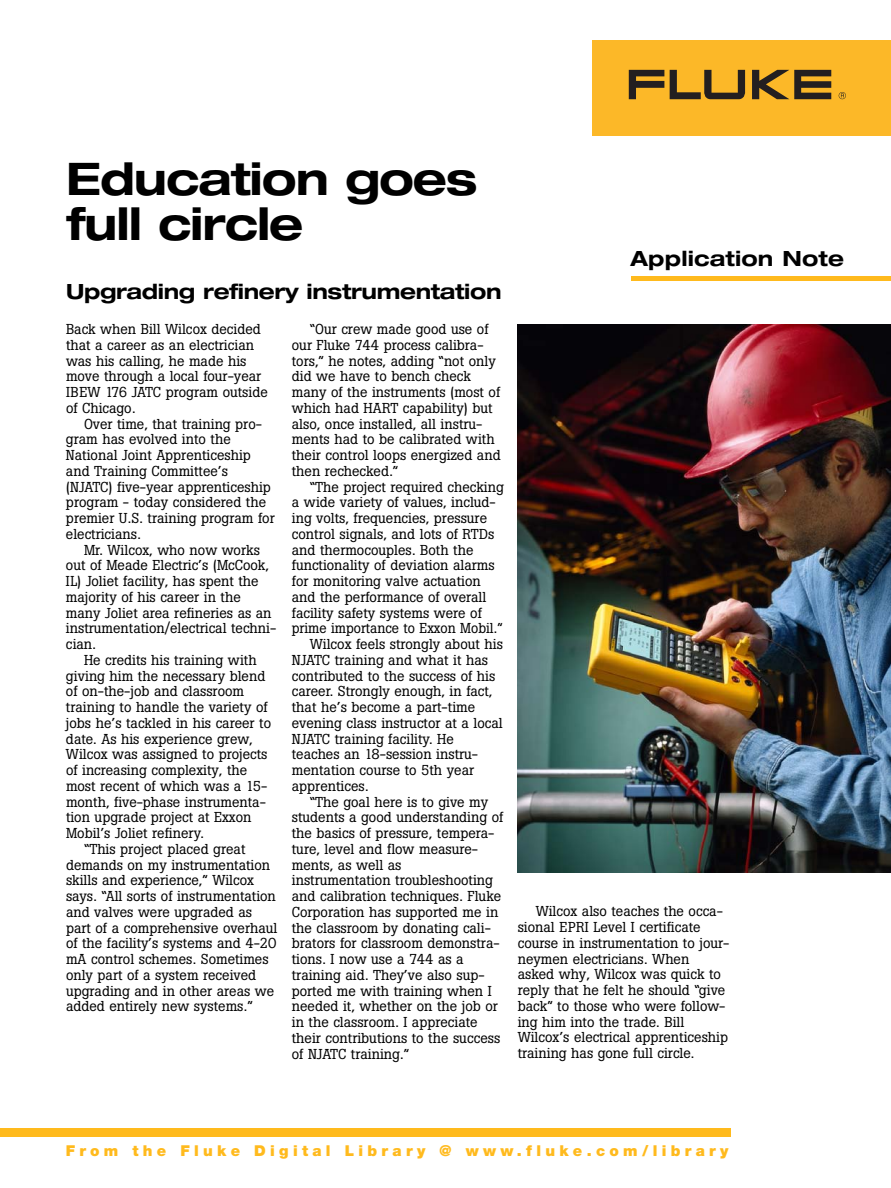
<style>
.page{position:relative;width:891px;height:1188px;background:#fff}
.page>*{position:absolute;margin:0;border:0;box-sizing:border-box;transform-origin:0 0}
.t1{font:700 expanded 45px/45px "Helvetica Neue";letter-spacing:-.025em;color:#000}
.t2{font:700 expanded 21px "Helvetica Neue";letter-spacing:-.015em;color:#000}
.t3{font:700 expanded 21px "Helvetica Neue";letter-spacing:.01em;color:#000}
.t4{font:900 15px "Helvetica Neue";letter-spacing:.285em;color:#ffba1d}
.t5{font:14.25px/15.8px "Boton";color:#000}
</style>
<div class="page">
<div style="left:592px;top:41px;width:299px;height:95px;background:#fcb828"></div>
<svg style="left:629px;top:70px;width:35px;height:29px"></svg>
<svg style="left:752px;top:70px;width:79px;height:29px"></svg>
<svg style="left:670px;top:70px;width:75px;height:29px"></svg>
<svg style="left:839px;top:92px;width:7px;height:7px"></svg>
<img style="left:518px;top:324px;width:373px;height:548px">
<div style="left:0;top:1128px;width:730px;height:8px;background:#ffba1d"></div>
<hr style="left:631px;top:277px;width:260px;height:4px;background:#ffba1d">
<h1 class="t1" style="left:66px;top:161px;width:413px">Education goes full circle</h1>
<h2 class="t2" style="left:66px;top:284px;width:437px">Upgrading refinery instrumentation</h2>
<p class="t5" style="left:66px;top:323px;width:203px">Back when Bill Wilcox decided that a career as an electrician was his calling, he made his move through a local four-year<br>IBEW 176 JATC program outside of Chicago.</p>
<p class="t5" style="left:66px;top:417px;width:210px;text-indent:18px">Over time, that training pro&shy;gram has evolved into the<br>National Joint Apprenticeship and Training Committee’s (NJATC) five-year apprenticeship program - today considered the premier U.S. training program for electricians.</p>
<p class="t5" style="left:66px;top:543px;width:212px;text-indent:18px">Mr. Wilcox, who now works out of Meade Electric’s (McCook,<br>IL) Joliet facility, has spent the majority of his career in the many Joliet area refineries as an instrumentation/electrical techni&shy;cian.</p>
<p class="t5" style="left:84px;top:653px;width:174px">He credits his training with</p>
<p class="t5" style="left:66px;top:669px;width:201px">giving him the necessary blend</p>
<p class="t5" style="left:66px;top:685px;width:180px">of on-the-job and classroom</p>
<p class="t5" style="left:66px;top:701px;width:203px">training to handle the variety of</p>
<p class="t5" style="left:66px;top:716px;width:207px">jobs he’s tackled in his career to</p>
<p class="t5" style="left:66px;top:732px;width:188px">date. As his experience grew,</p>
<p class="t5" style="left:66px;top:748px;width:203px">Wilcox was assigned to projects</p>
<p class="t5" style="left:66px;top:764px;width:183px">of increasing complexity, the</p>
<p class="t5" style="left:66px;top:779px;width:203px">most recent of which was a 15-</p>
<p class="t5" style="left:66px;top:795px;width:201px">month, five-phase instrumenta-</p>
<p class="t5" style="left:66px;top:811px;width:187px">tion upgrade project at Exxon</p>
<p class="t5" style="left:66px;top:827px;width:139px">Mobil’s Joliet refinery.</p>
<p class="t5" style="left:84px;top:842px;width:163px">“This project placed great</p>
<p class="t5" style="left:66px;top:858px;width:206px">demands on my instrumentation</p>
<p class="t5" style="left:66px;top:874px;width:190px">skills and experience,” Wilcox</p>
<p class="t5" style="left:66px;top:890px;width:211px">says. “All sorts of instrumentation</p>
<p class="t5" style="left:66px;top:905px;width:188px">and valves were upgraded as</p>
<p class="t5" style="left:66px;top:921px;width:213px">part of a comprehensive overhaul</p>
<p class="t5" style="left:66px;top:937px;width:212px">of the facility’s systems and 4-20</p>
<p class="t5" style="left:66px;top:953px;width:204px">mA control schemes. Sometimes</p>
<p class="t5" style="left:66px;top:968px;width:192px">only part of a system received</p>
<p class="t5" style="left:66px;top:984px;width:210px">upgrading and in other areas we</p>
<p class="t5" style="left:66px;top:1000px;width:188px">added entirely new systems.”</p>
<p class="t5" style="left:292px;top:323px;width:210px;text-indent:18px">“Our crew made good use of our Fluke 744 process calibra&shy;tors,” he notes, adding “not only did we have to bench check many of the instruments (most of which had HART capability) but also, once installed, all instru&shy;ments had to be calibrated with their control loops energized and then rechecked.”</p>
<p class="t5" style="left:310px;top:480px;width:196px">“The project required checking</p>
<p class="t5" style="left:292px;top:496px;width:205px">a wide variety of values, includ-</p>
<p class="t5" style="left:292px;top:512px;width:197px">ing volts, frequencies, pressure</p>
<p class="t5" style="left:292px;top:527px;width:204px">control signals, and lots of RTDs</p>
<p class="t5" style="left:292px;top:543px;width:183px">and thermocouples. Both the</p>
<p class="t5" style="left:292px;top:559px;width:204px">functionality of deviation alarms</p>
<p class="t5" style="left:292px;top:575px;width:190px">for monitoring valve actuation</p>
<p class="t5" style="left:292px;top:590px;width:196px">and the performance of overall</p>
<p class="t5" style="left:292px;top:606px;width:192px">facility safety systems were of</p>
<p class="t5" style="left:292px;top:622px;width:212px">prime importance to Exxon Mobil.”</p>
<p class="t5" style="left:310px;top:638px;width:195px">Wilcox feels strongly about his</p>
<p class="t5" style="left:292px;top:653px;width:198px">NJATC training and what it has</p>
<p class="t5" style="left:292px;top:669px;width:205px">contributed to the success of his</p>
<p class="t5" style="left:292px;top:685px;width:202px">career. Strongly enough, in fact,</p>
<p class="t5" style="left:292px;top:701px;width:185px">that he’s become a part-time</p>
<p class="t5" style="left:292px;top:716px;width:212px">evening class instructor at a local</p>
<p class="t5" style="left:292px;top:732px;width:164px">NJATC training facility. He</p>
<p class="t5" style="left:292px;top:748px;width:188px">teaches an 18-session instru-</p>
<p class="t5" style="left:292px;top:764px;width:184px">mentation course to 5th year</p>
<p class="t5" style="left:292px;top:779px;width:78px">apprentices.</p>
<p class="t5" style="left:310px;top:795px;width:180px">“The goal here is to give my</p>
<p class="t5" style="left:292px;top:811px;width:213px">students a good understanding of</p>
<p class="t5" style="left:292px;top:827px;width:204px">the basics of pressure, tempera-</p>
<p class="t5" style="left:292px;top:842px;width:188px">ture, level and flow measure-</p>
<p class="t5" style="left:292px;top:858px;width:111px">ments, as well as</p>
<p class="t5" style="left:292px;top:874px;width:203px">instrumentation troubleshooting</p>
<p class="t5" style="left:292px;top:890px;width:211px">and calibration techniques. Fluke</p>
<p class="t5" style="left:292px;top:905px;width:208px">Corporation has supported me in</p>
<p class="t5" style="left:292px;top:921px;width:201px">the classroom by donating cali-</p>
<p class="t5" style="left:292px;top:937px;width:209px">brators for classroom demonstra-</p>
<p class="t5" style="left:292px;top:953px;width:173px">tions. I now use a 744 as a</p>
<p class="t5" style="left:292px;top:968px;width:194px">training aid. They’ve also sup-</p>
<p class="t5" style="left:292px;top:984px;width:201px">ported me with training when I</p>
<p class="t5" style="left:292px;top:1000px;width:208px">needed it, whether on the job or</p>
<p class="t5" style="left:292px;top:1016px;width:187px">in the classroom. I appreciate</p>
<p class="t5" style="left:292px;top:1031px;width:210px">their contributions to the success</p>
<p class="t5" style="left:292px;top:1047px;width:119px">of NJATC training.”</p>
<h2 class="t3" style="left:631px;top:251px;width:215px">Application Note</h2>
<p class="t5" style="left:518px;top:905px;width:213px;text-indent:18px">Wilcox also teaches the occa&shy;sional EPRI Level I certificate course in instrumentation to jour&shy;neymen electricians. When asked why, Wilcox was quick to reply that he felt he should “give back” to those who were follow&shy;ing him into the trade. Bill<br>Wilcox’s electrical apprenticeship training has gone full circle.</p>
<p class="t4" style="left:66px;top:1145px;width:664px">From the Fluke Digital Library @ www.fluke.com/library</p>
</div>
